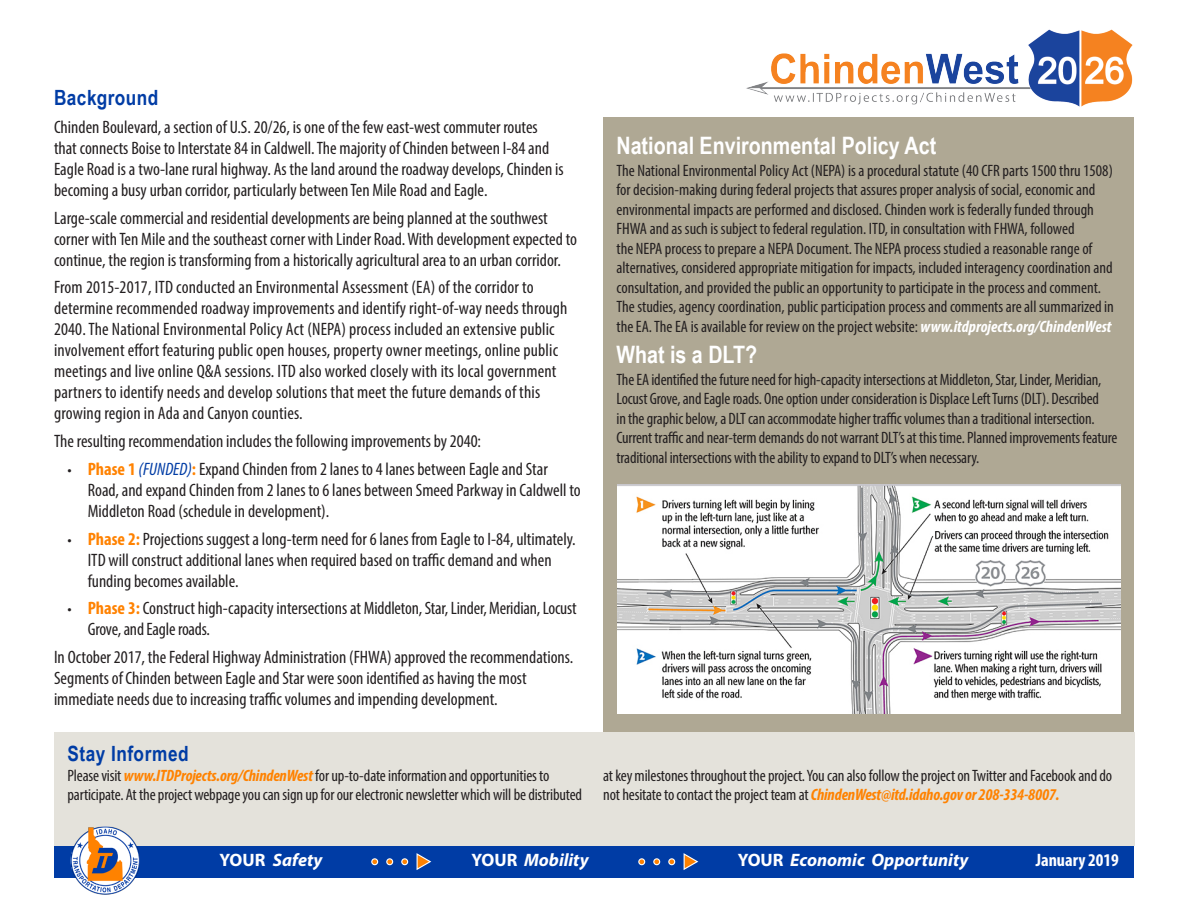
<style>
.page{position:relative;width:1188px;height:918px;background:#fff}
.page>*{position:absolute;margin:0;border:0;box-sizing:border-box;transform-origin:0 0}
.Hed_2{font:700 24px "Arial Narrow";color:#fff}
.Hed_2-2{font:700 21px "Arial Narrow";letter-spacing:.025em;color:#003ca5}
.Subhed_1{font:700 21px "Arial Narrow";letter-spacing:.02em;color:#003ca5}
.Body_Text{font:condensed 18px/21px "Myriad Pro";color:#231f20}
.t1{font:italic 700 18px "Myriad Pro";color:#fff}
.t2{font:700 condensed 18px "Myriad Pro";color:#fff}
.Body_Text-2{font:condensed 16.5px/19.5px "Myriad Pro";letter-spacing:-.01em;color:#231f20}
.s1{font-size:16.5px}
.s2{font-weight:700;color:#ff8200}
.s3{font-style:italic;color:#003ca5}
.s4{font-weight:700;font-style:italic;color:#fff}
.s5{font-weight:700;font-style:italic;color:#ff8200}
.s6{font-style:normal}
</style>
<div class="page">
<div style="left:603px;top:118px;width:531px;height:614px;background:#afa894"></div>
<div style="left:54px;top:732px;width:1081px;height:114px;background:#e4e2db"></div>
<img style="left:618px;top:485px;width:503px;height:229px">
<div style="left:54px;top:846px;width:1080px;height:32px;background:#003ca5"></div>
<svg style="left:416px;top:853px;width:16px;height:17px"></svg>
<svg style="left:402px;top:859px;width:6px;height:6px"></svg>
<div style="left:401px;top:858px;width:7px;height:7px;border:1px solid #fff;border-radius:50%"></div>
<svg style="left:387px;top:859px;width:6px;height:6px"></svg>
<div style="left:386px;top:858px;width:7px;height:7px;border:1px solid #fff;border-radius:50%"></div>
<svg style="left:372px;top:859px;width:6px;height:6px"></svg>
<div style="left:371px;top:858px;width:7px;height:7px;border:1px solid #fff;border-radius:50%"></div>
<svg style="left:683px;top:853px;width:16px;height:17px"></svg>
<svg style="left:669px;top:859px;width:6px;height:6px"></svg>
<div style="left:668px;top:858px;width:7px;height:7px;border:1px solid #fff;border-radius:50%"></div>
<svg style="left:654px;top:859px;width:6px;height:6px"></svg>
<div style="left:653px;top:858px;width:7px;height:7px;border:1px solid #fff;border-radius:50%"></div>
<svg style="left:639px;top:859px;width:6px;height:6px"></svg>
<div style="left:638px;top:858px;width:7px;height:7px;border:1px solid #fff;border-radius:50%"></div>
<img style="left:70px;top:826px;width:70px;height:69px">
<img style="left:746px;top:29px;width:387px;height:78px">
<p class="Subhed_1" style="left:54px;top:82px;width:106px">Background</p>
<p class="Body_Text" style="left:54px;top:116px;width:511px">Chinden Boulevard, a section of U.S. 20/26, is one of the few east-west commuter routes that connects Boise to Interstate 84 in Caldwell. The majority of Chinden between I-84 and Eagle Road is a two-lane rural highway. As the land around the roadway develops, Chinden is becoming a busy urban corridor, particularly between Ten Mile Road and Eagle.</p>
<p class="Body_Text" style="left:54px;top:207px;width:525px">Large-scale commercial and residential developments are being planned at the southwest corner with Ten Mile and the southeast corner with Linder Road. With development expected to continue, the region is transforming from a historically agricultural area to an urban corridor.</p>
<p class="Body_Text" style="left:54px;top:277px;width:515px">From 2015-2017, ITD conducted an Environmental Assessment (EA) of the corridor to determine recommended roadway improvements and identify right-of-way needs through 2040. The National Environmental Policy Act (NEPA) process included an extensive public involvement effort featuring public open houses, property owner meetings, online public meetings and live online Q&amp;A sessions. ITD also worked closely with its local government partners to identify needs and develop solutions that meet the future demands of this growing region in Ada and Canyon counties.</p>
<p class="Body_Text" style="left:54px;top:431px;width:429px">The resulting recommendation includes the following improvements by 2040:</p>
<p class="Body_Text" style="left:88px;top:458px;width:495px;text-indent:-20px"><span class="s1">•</span> <span class="s2">Phase 1</span> <span class="s3">(FUNDED)</span><span class="s2">:</span> Expand Chinden from 2 lanes to 4 lanes between Eagle and Star<br>Road, and expand Chinden from 2 lanes to 6 lanes between Smeed Parkway in Caldwell to<br>Middleton Road (schedule in development).</p>
<p class="Body_Text" style="left:88px;top:528px;width:490px;text-indent:-20px"><span class="s1">•</span> <span class="s2">Phase 2:</span> Projections suggest a long-term need for 6 lanes from Eagle to I-84, ultimately.<br>ITD will construct additional lanes when required based on traffic demand and when funding becomes available.</p>
<p class="Body_Text" style="left:88px;top:598px;width:490px;text-indent:-20px"><span class="s1">•</span> <span class="s2">Phase 3:</span> Construct high-capacity intersections at Middleton, Star, Linder, Meridian, Locust<br>Grove, and Eagle roads.</p>
<p class="Body_Text" style="left:54px;top:647px;width:521px">In October 2017, the Federal Highway Administration (FHWA) approved the recommendations.<br>Segments of Chinden between Eagle and Star were soon identified as having the most immediate needs due to increasing traffic volumes and impending development.</p>
<p class="Hed_2" style="left:616px;top:127px;width:321px">National Environmental Policy Act</p>
<p class="Body_Text-2" style="left:616px;top:160px;width:499px">The National Environmental Policy Act (NEPA) is a procedural statute (40 CFR parts 1500 thru 1508) for decision-making during federal projects that assures proper analysis of social, economic and environmental impacts are performed and disclosed. Chinden work is federally funded through FHWA and as such is subject to federal regulation. ITD, in consultation with FHWA, followed<br>the NEPA process to prepare a NEPA Document. The NEPA process studied a reasonable range of alternatives, considered appropriate mitigation for impacts, included interagency coordination and consultation, and provided the public an opportunity to participate in the process and comment.<br>The studies, agency coordination, public participation process and comments are all summarized in the EA. The EA is available for review on the project website: <span class="s4">www.itdprojects.org/ChindenWest</span></p>
<p class="Hed_2" style="left:616px;top:336px;width:142px">What is a DLT?</p>
<p class="Body_Text-2" style="left:616px;top:369px;width:502px">The EA identified the future need for high-capacity intersections at Middleton, Star, Linder, Meridian, Locust Grove, and Eagle roads. One option under consideration is Displace Left Turns (DLT). Described<br>in the graphic below, a DLT can accommodate higher traffic volumes than a traditional intersection.<br>Current traffic and near-term demands do not warrant DLT’s at this time. Planned improvements feature traditional intersections with the ability to expand to DLT’s when necessary.</p>
<p class="Hed_2-2" style="left:68px;top:738px;width:123px">Stay Informed</p>
<p class="Body_Text-2" style="left:68px;top:766px;width:516px">Please visit <span class="s5">www.ITDProjects.org/ChindenWest</span> for up-to-date information and opportunities to participate. At the project webpage you can sign up for our electronic newsletter which will be distributed</p>
<p class="Body_Text-2" style="left:603px;top:765px;width:511px">at key milestones throughout the project. You can also follow the project on Twitter and Facebook and do not hesitate to contact the project team at <span class="s5">ChindenWest@itd.idaho.gov or 208-334-8007.</span></p>
<p class="t1" style="left:220px;top:849px;width:104px"><span class="s6">YOUR</span> Safety</p>
<p class="t1" style="left:472px;top:849px;width:119px"><span class="s6">YOUR</span> Mobility</p>
<p class="t1" style="left:738px;top:849px;width:232px"><span class="s6">YOUR</span> Economic Opportunity</p>
<p class="t2" style="left:1036px;top:849px;width:85px">January 2019</p>
</div>
